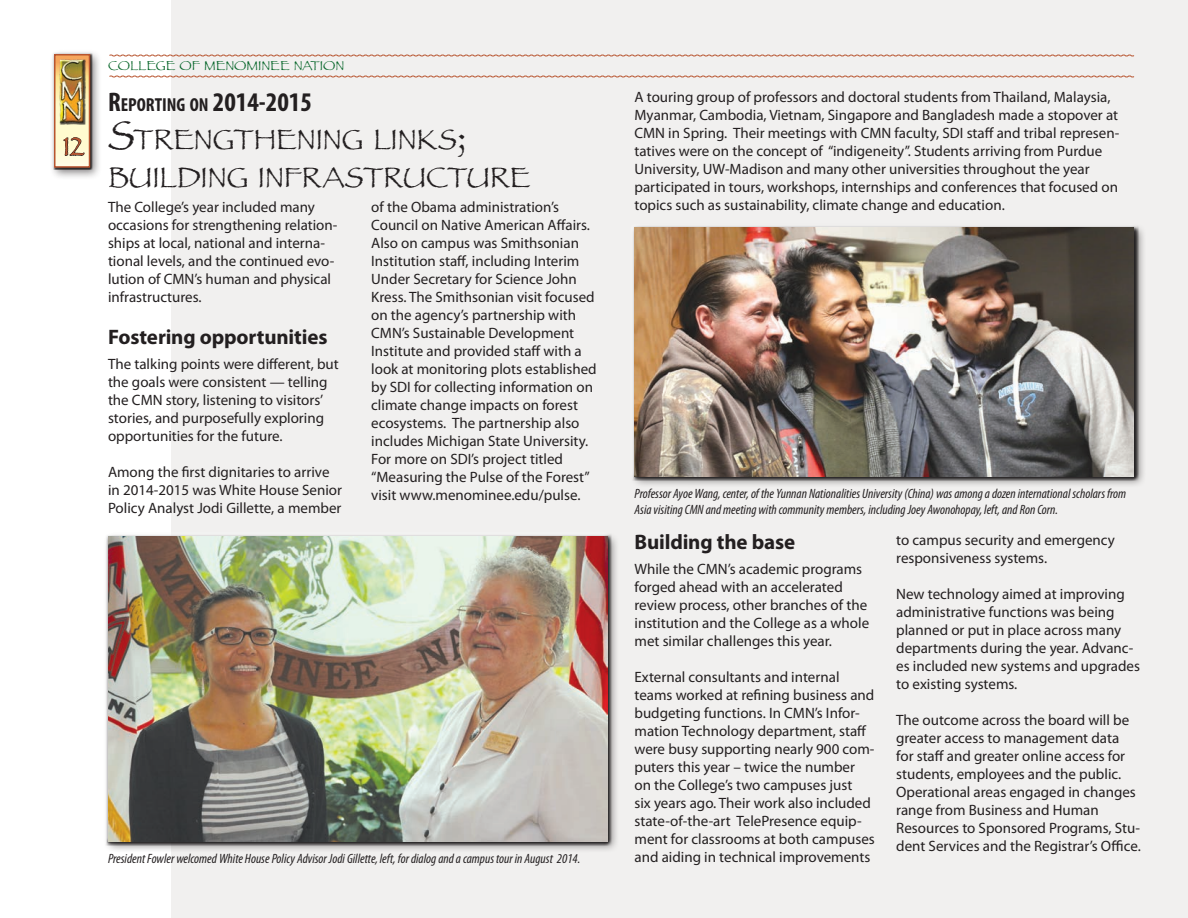
<style>
.page{position:relative;width:1188px;height:918px;background:#fff}
.page>*{position:absolute;margin:0;border:0;box-sizing:border-box;transform-origin:0 0}
.head_new{font:29.4px/37.5px "Papyrus";letter-spacing:-.005em;color:#231f20}
.head_reporting_on{font:700 condensed 27px "Myriad Pro";color:#231f20}
.t1{font:27px "Papyrus";color:#b85530}
.subhead{font:700 21px "Myriad Pro";letter-spacing:-.01em;color:#231f20}
.text{font:15px/18px "Myriad Pro";color:#231f20}
.t2{font:italic condensed 13.5px/16.2px "Myriad Pro";color:#231f20}
.t3{font:13.5px "Papyrus";color:#006224}
.s1{font-size:18.9px}
.s2{font-size:42px}
</style>
<div class="page">
<div style="left:50px;top:50px;width:53px;height:130px;background:#231f20;opacity:.55"></div>
<div style="left:52px;top:52px;width:41px;height:118px;background:#231f20;opacity:.75"></div>
<svg style="left:57px;top:57px;width:30px;height:108px"></svg>
<div style="left:54px;top:54px;width:36px;height:114px;border:2px solid #b85530"></div>
<div style="left:59px;top:60px;width:27px;height:65px;background:#231f20;opacity:.75"></div>
<div style="left:58px;top:58px;width:27px;height:66px;background:#f6a65d"></div>
<div style="left:58px;top:59px;width:28px;height:65px;background:#231f20;opacity:.75"></div>
<svg style="left:109px;top:54px;width:1026px;height:3px"></svg>
<svg style="left:109px;top:75px;width:1026px;height:3px"></svg>
<svg style="left:63px;top:134px;width:22px;height:22px"></svg>
<div style="left:104px;top:532px;width:515px;height:321px;background:#231f20;opacity:.55"></div>
<div style="left:105px;top:533px;width:507px;height:313px;background:#231f20;opacity:.75"></div>
<img style="left:108px;top:537px;width:499px;height:304px">
<div style="left:630px;top:223px;width:516px;height:266px;background:#231f20;opacity:.55"></div>
<div style="left:631px;top:225px;width:508px;height:256px;background:#231f20;opacity:.75"></div>
<img style="left:634px;top:228px;width:500px;height:248px">
<h2 class="t1" style="left:63px;top:130px;width:22px">12</h2>
<p class="t3" style="left:108px;top:57px;width:238px">COLLEGE OF MENOMINEE NATION</p>
<p class="head_reporting_on" style="left:108px;top:85px;width:205px">R<span class="s1">EPORTING ON</span> 2014-2015</p>
<p class="head_new" style="left:108px;top:120px;width:424px"><span class="s2">S</span>TRENGTHENING LINKS<span class="s2">;<br></span>BUILDING INFRASTRUCTURE</p>
<p class="text" style="left:371px;top:198px;width:227px">of the Obama administration’s Council on Native American Affairs.<br>Also on campus was Smithsonian Institution staff, including Interim Under Secretary for Science John Kress. The Smithsonian visit focused on the agency’s partnership with CMN’s Sustainable Development Institute and provided staff with a look at monitoring plots established by SDI for collecting information on climate change impacts on forest ecosystems. The partnership also includes Michigan State University.<br>For more on SDI’s project titled “Measuring the Pulse of the Forest” visit www.menominee.edu/pulse.</p>
<p class="text" style="left:108px;top:198px;width:231px">The College’s year included many occasions for strengthening relation&shy;ships at local, national and interna&shy;tional levels, and the continued evo&shy;lution of CMN’s human and physical infrastructures.</p>
<p class="subhead" style="left:108px;top:323px;width:221px">Fostering opportunities</p>
<p class="text" style="left:108px;top:355px;width:232px">The talking points were different, but the goals were consistent — telling the CMN story, listening to visitors’ stories, and purposefully exploring opportunities for the future.</p>
<p class="text" style="left:108px;top:463px;width:236px">Among the first dignitaries to arrive in 2014-2015 was White House Senior<br>Policy Analyst Jodi Gillette, a member</p>
<p class="t2" style="left:108px;top:850px;width:474px">President Fowler welcomed White House Policy Advisor Jodi Gillette, left, for dialog and a campus tour in August 2014.</p>
<p class="text" style="left:634px;top:88px;width:486px">A touring group of professors and doctoral students from Thailand, Malaysia, Myanmar, Cambodia, Vietnam, Singapore and Bangladesh made a stopover at CMN in Spring. Their meetings with CMN faculty, SDI staff and tribal represen&shy;tatives were on the concept of “indigeneity”. Students arriving from Purdue University, UW-Madison and many other universities throughout the year participated in tours, workshops, internships and conferences that focused on topics such as sustainability, climate change and education.</p>
<p class="t2" style="left:634px;top:485px;width:493px">Professor Ayoe Wang, center, of the Yunnan Nationalities University (China) was among a dozen international scholars from<br>Asia visiting CMN and meeting with community members, including Joey Awonohopay, left, and Ron Corn.</p>
<p class="text" style="left:896px;top:530px;width:220px">to campus security and emergency responsiveness systems.</p>
<p class="text" style="left:896px;top:584px;width:245px">New technology aimed at improving administrative functions was being planned or put in place across many departments during the year. Advanc&shy;es included new systems and upgrades to existing systems.</p>
<p class="text" style="left:896px;top:710px;width:246px">The outcome across the board will be greater access to management data<br>for staff and greater online access for students, employees and the public.<br>Operational areas engaged in changes range from Business and Human Resources to Sponsored Programs, Stu&shy;dent Services and the Registrar’s Office.</p>
<p class="subhead" style="left:634px;top:528px;width:162px">Building the base</p>
<p class="text" style="left:634px;top:560px;width:236px">While the CMN’s academic programs forged ahead with an accelerated review process, other branches of the institution and the College as a whole met similar challenges this year.</p>
<p class="text" style="left:634px;top:668px;width:242px">External consultants and internal teams worked at refining business and budgeting functions. In CMN’s Infor&shy;mation Technology department, staff were busy supporting nearly 900 com&shy;puters this year – twice the number on the College’s two campuses just<br>six years ago. Their work also included state-of-the-art TelePresence equip&shy;ment for classrooms at both campuses and aiding in technical improvements</p>
</div>
